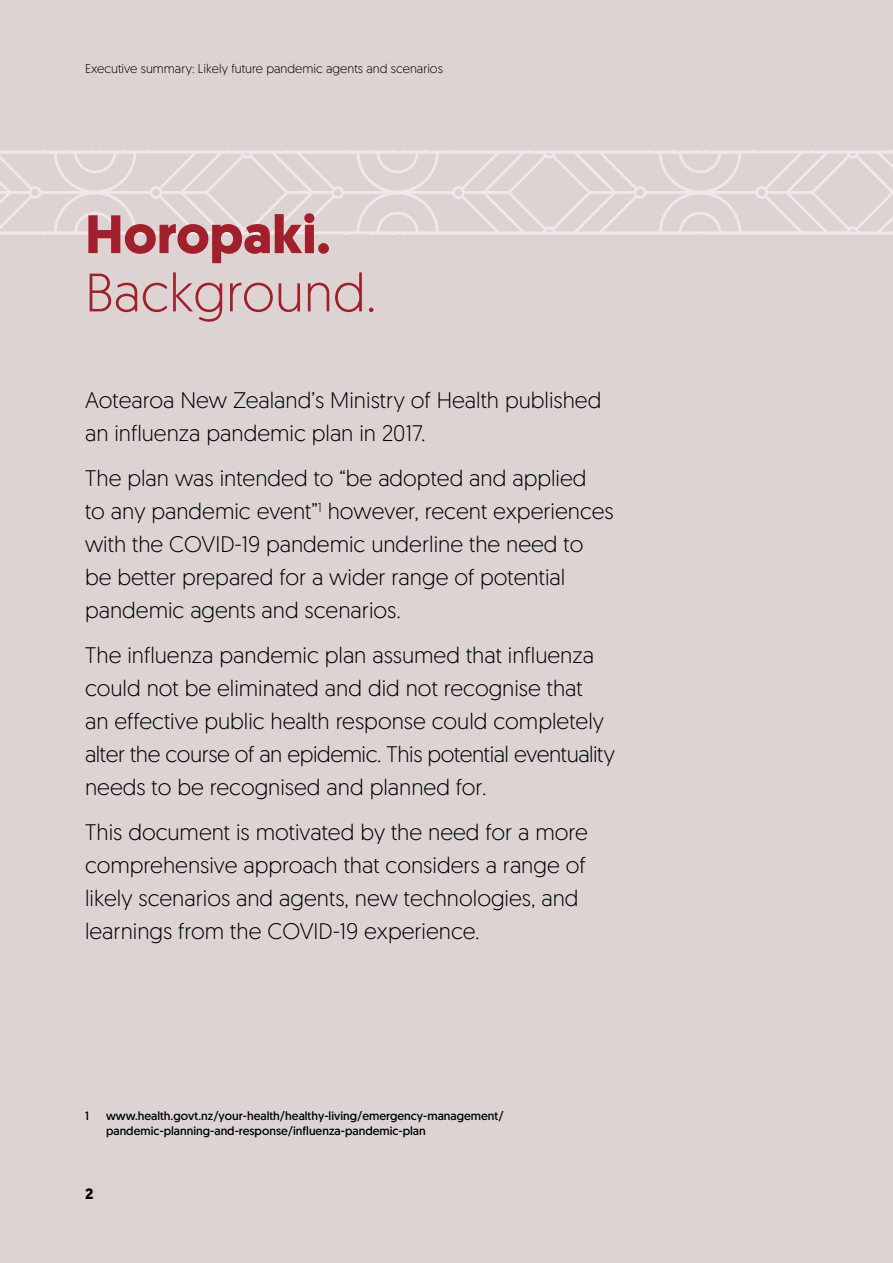
<style>
.page{position:relative;width:893px;height:1263px;background:#ded3d3}
.page>*{position:absolute;margin:0;border:0;box-sizing:border-box;transform-origin:0 0}
.Heading_1__Te_Reo{font:300 54px/58.2px "Geomanist";color:#a0202c}
.Body_intro{font:300 22.5px/33px "Geomanist";color:#000}
.t1{font:700 15px "Geomanist";color:#000}
.t2{font:300 12.75px "Geomanist";color:#000}
.t3{font:12px/15px "Geomanist";color:#000}
.s1{font-weight:700}
</style>
<div class="page">
<svg style="left:0;top:151px;width:893px;height:83px"></svg>
<p class="t2" style="left:85px;top:61px;width:359px">Executive summary: Likely future pandemic agents and scenarios</p>
<h1 class="Heading_1__Te_Reo" style="left:85px;top:203px;width:293px"><span class="s1">Horopaki.<br></span>Background.</h1>
<p class="Body_intro" style="left:85px;top:383px;width:518px">Aotearoa New Zealand’s Ministry of Health published an influenza pandemic plan in 2017.</p>
<p class="Body_intro" style="left:85px;top:461px;width:530px">The plan was intended to “be adopted and applied<br>to any pandemic event”<sup>1</sup> however, recent experiences with the COVID-19 pandemic underline the need to be better prepared for a wider range of potential pandemic agents and scenarios.</p>
<p class="Body_intro" style="left:85px;top:638px;width:531px">The influenza pandemic plan assumed that influenza could not be eliminated and did not recognise that<br>an effective public health response could completely alter the course of an epidemic. This potential eventuality needs to be recognised and planned for.</p>
<p class="Body_intro" style="left:85px;top:815px;width:504px">This document is motivated by the need for a more comprehensive approach that considers a range of likely scenarios and agents, new technologies, and learnings from the COVID-19 experience.</p>
<p class="t3" style="left:85px;top:1108px;width:5px">1</p>
<p class="t3" style="left:106px;top:1108px;width:399px">www.health.govt.nz/your-health/healthy-living/emergency-management/ pandemic-planning-and-response/influenza-pandemic-plan</p>
<p class="t1" style="left:85px;top:1184px;width:10px">2</p>
</div>
